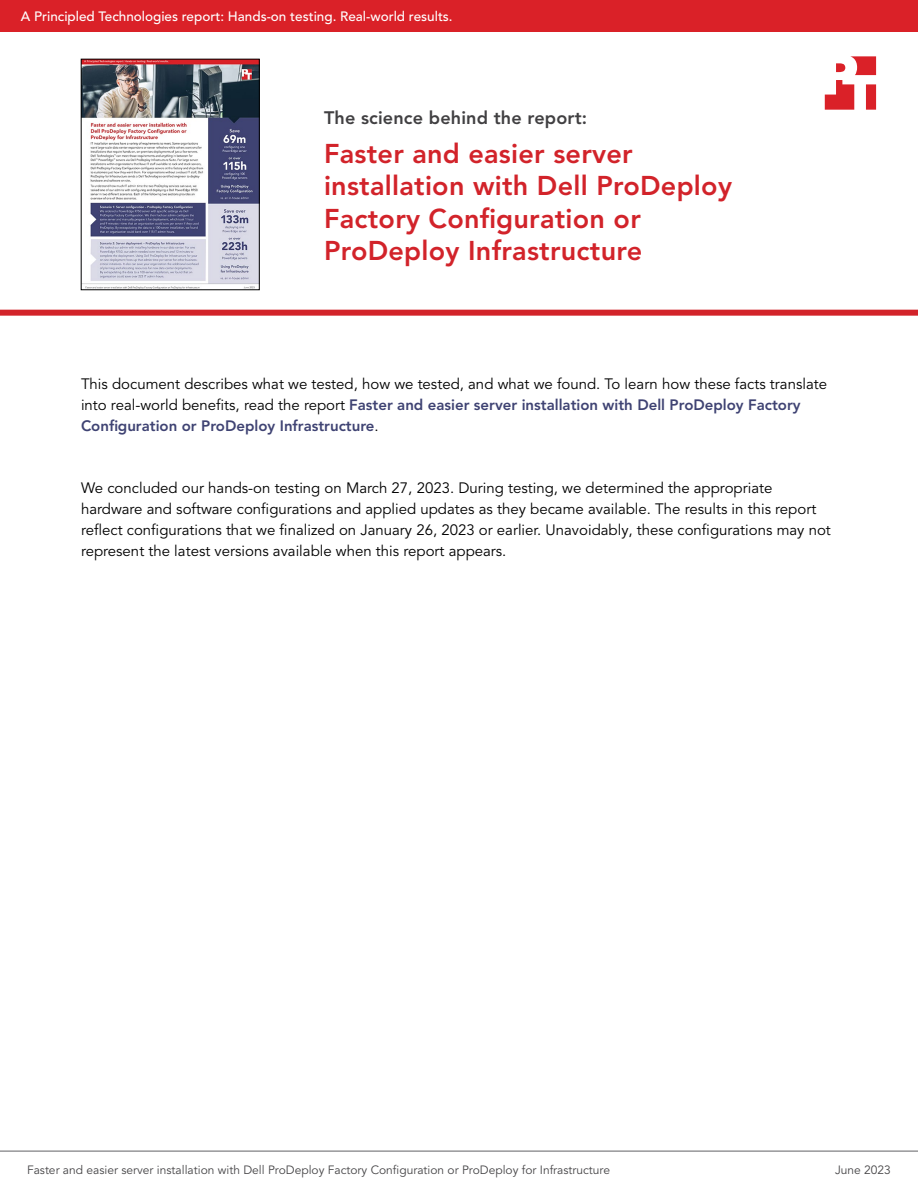
<style>
.page{position:relative;width:918px;height:1188px;background:#fff}
.page>*{position:absolute;margin:0;border:0;box-sizing:border-box;transform-origin:0 0}
.t1{font:800 27px/32.4px "Avenir LT Pro";letter-spacing:.01em;color:#d2232a}
.t2{font:800 18px "Avenir LT Pro";letter-spacing:.01em;color:#414042}
.t3{font:15px/21px "Avenir LT Pro";color:#000}
.t4{font:500 13.5px "Avenir LT Pro";color:#fff}
.t5{font:12px "Avenir LT Pro";color:#464547}
.s1{font-weight:800;color:#3f4373}
</style>
<div class="page">
<img style="left:81px;top:59px;width:179px;height:231px">
<div style="left:0;top:310px;width:918px;height:6px;background:#d2232a"></div>
<svg style="left:825px;top:56px;width:51px;height:54px"></svg>
<hr style="left:0;top:1151px;width:918px;height:1px;background:#616264">
<div style="left:0;top:0;width:918px;height:32px;background:#da2128"></div>
<p class="t4" style="left:21px;top:9px;width:433px">A Principled Technologies report: Hands-on testing. Real-world results.</p>
<p class="t2" style="left:324px;top:107px;width:265px">The science behind the report:</p>
<h1 class="t1" style="left:324px;top:137px;width:410px">Faster and easier server installation with Dell ProDeploy<br>Factory Configuration or<br>ProDeploy Infrastructure</h1>
<p class="t3" style="left:81px;top:374px;width:748px">This document describes what we tested, how we tested, and what we found. To learn how these facts translate into real-world benefits, read the report <span class="s1">Faster and easier server installation with Dell ProDeploy Factory<br>Configuration or ProDeploy Infrastructure</span>.</p>
<p class="t3" style="left:81px;top:478px;width:751px">We concluded our hands-on testing on March 27, 2023. During testing, we determined the appropriate hardware and software configurations and applied updates as they became available. The results in this report reflect configurations that we finalized on January 26, 2023 or earlier. Unavoidably, these configurations may not represent the latest versions available when this report appears.</p>
<p class="t5" style="left:27px;top:1163px;width:585px">Faster and easier server installation with Dell ProDeploy Factory Configuration or ProDeploy for Infrastructure</p>
<p class="t5" style="left:835px;top:1163px;width:57px">June 2023</p>
</div>
